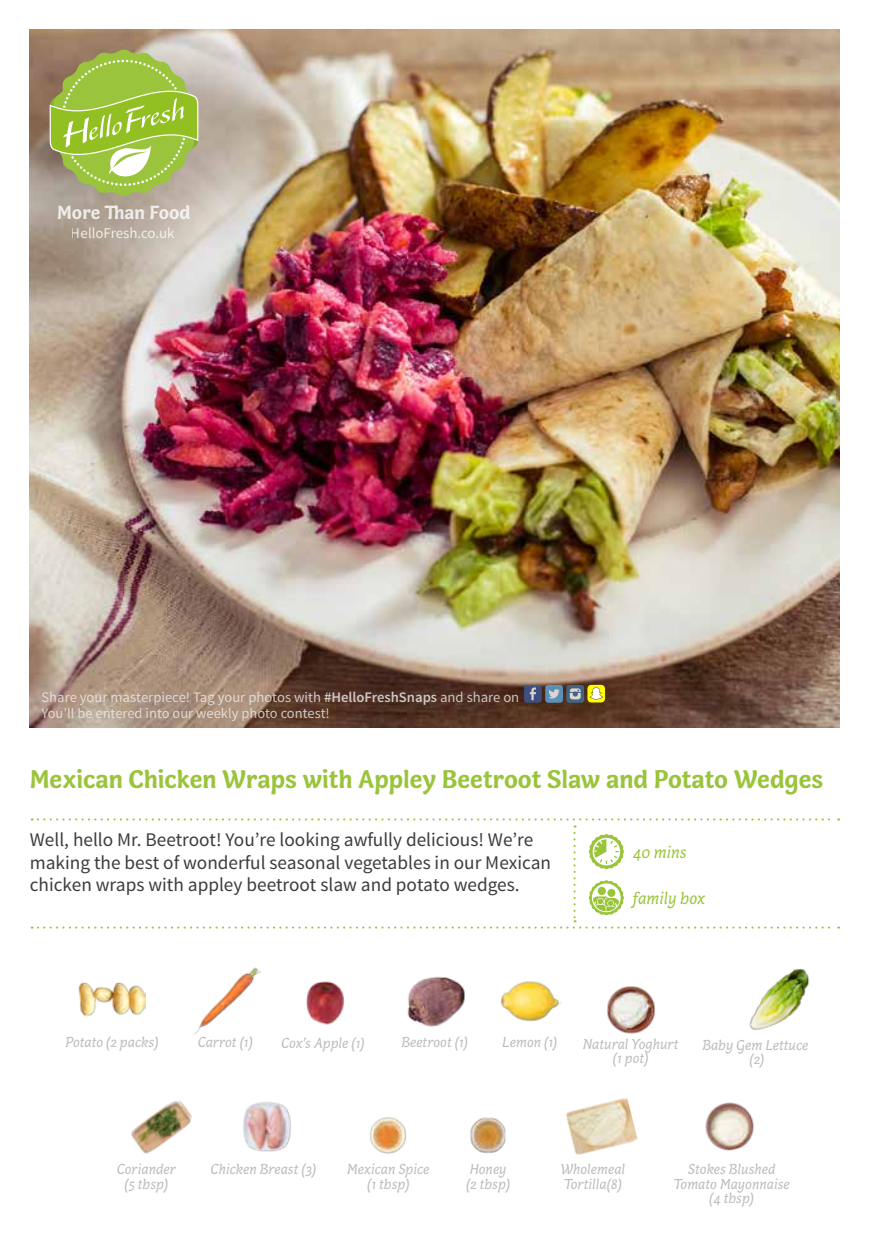
<style>
.page{position:relative;width:869px;height:1241px;background:#fff}
.page>*{position:absolute;margin:0;border:0;box-sizing:border-box;transform-origin:0 0}
.t1{font:700 26.25px "Capucine Basic";letter-spacing:-.005em;color:#9ac43a}
.t2{font:700 19.6px "Capucine Basic";color:#fff}
.t3{font:19.25px/22.8px "Source Sans Pro";color:#3c3c3b}
.t4{font:italic 17.5px "Capucine Basic";color:#9ac43a}
.t5{font:italic 14.88px/14.5px "Capucine Basic";color:#bcbcbc;text-align:center}
.t6{font:14.88px "Source Sans Pro";color:#fff}
.t7{font:14.53px/16.4px "Source Sans Pro";color:#ededed}
.s1{font-weight:600}
</style>
<div class="page">
<img style="left:30px;top:30px;width:808px;height:697px">
<svg style="left:524px;top:685px;width:17px;height:17px"></svg>
<svg style="left:529px;top:687px;width:6px;height:13px"></svg>
<svg style="left:566px;top:685px;width:18px;height:17px"></svg>
<svg style="left:569px;top:688px;width:11px;height:11px"></svg>
<div style="left:545px;top:685px;width:17px;height:17px;background:#5a8fb7;border-radius:3px"></div>
<svg style="left:548px;top:689px;width:11px;height:9px"></svg>
<svg style="left:50px;top:50px;width:148px;height:146px;background:#a7c05d"></svg>
<svg style="left:587px;top:684px;width:17px;height:18px"></svg>
<svg style="left:32px;top:818px;width:806px;height:110px"></svg>
<img style="left:193px;top:967px;width:67px;height:68px">
<img style="left:306px;top:981px;width:39px;height:43px">
<img style="left:407px;top:976px;width:58px;height:51px">
<img style="left:500px;top:981px;width:59px;height:41px">
<img style="left:607px;top:986px;width:47px;height:46px">
<img style="left:749px;top:969px;width:61px;height:61px">
<img style="left:131px;top:1100px;width:61px;height:54px">
<img style="left:243px;top:1102px;width:48px;height:50px">
<img style="left:370px;top:1117px;width:37px;height:37px">
<img style="left:470px;top:1117px;width:36px;height:37px">
<img style="left:565px;top:1098px;width:73px;height:57px">
<img style="left:705px;top:1102px;width:49px;height:49px">
<img style="left:79px;top:982px;width:66px;height:35px">
<h2 class="t2" style="left:57px;top:198px;width:135px">More Than Food</h2>
<p class="t6" style="left:71px;top:224px;width:105px">HelloFresh.co.uk</p>
<p class="t7" style="left:41px;top:688px;width:479px">Share your masterpiece! Tag your photos with <span class="s1">#HelloFreshSnaps</span> and share on<br>You’ll be entered into our weekly photo contest!</p>
<h1 class="t1" style="left:30px;top:758px;width:794px">Mexican Chicken Wraps with Appley Beetroot Slaw and Potato Wedges</h1>
<p class="t3" style="left:30px;top:828px;width:522px">Well, hello Mr. Beetroot! You’re looking awfully delicious! We’re making the best of wonderful seasonal vegetables in our Mexican chicken wraps with appley beetroot slaw and potato wedges.</p>
<p class="t4" style="left:632px;top:839px;width:56px">40 mins</p>
<p class="t4" style="left:632px;top:885px;width:74px">family box</p>
<p class="t5" style="left:65px;top:1035px;width:95px">Potato (2 packs)</p>
<p class="t5" style="left:198px;top:1035px;width:57px">Carrot (1)</p>
<p class="t5" style="left:281px;top:1036px;width:85px">Cox’s Apple (1)</p>
<p class="t5" style="left:401px;top:1035px;width:68px">Beetroot (1)</p>
<p class="t5" style="left:502px;top:1035px;width:57px">Lemon (1)</p>
<p class="t5" style="left:582px;top:1037px;width:97px">Natural Yoghurt (1 pot)</p>
<p class="t5" style="left:702px;top:1037px;width:107px">Baby Gem Lettuce (2)</p>
<p class="t5" style="left:117px;top:1162px;width:61px">Coriander (5 tbsp)</p>
<p class="t5" style="left:210px;top:1162px;width:107px">Chicken Breast (3)</p>
<p class="t5" style="left:347px;top:1162px;width:84px">Mexican Spice (1 tbsp)</p>
<p class="t5" style="left:466px;top:1162px;width:46px;text-align:left">Honey (2 tbsp)</p>
<p class="t5" style="left:560px;top:1162px;width:66px;text-align:left">Wholemeal<br>Tortilla(8)</p>
<p class="t5" style="left:673px;top:1162px;width:117px">Stokes Blushed<br>Tomato Mayonnaise (4 tbsp)</p>
</div>
